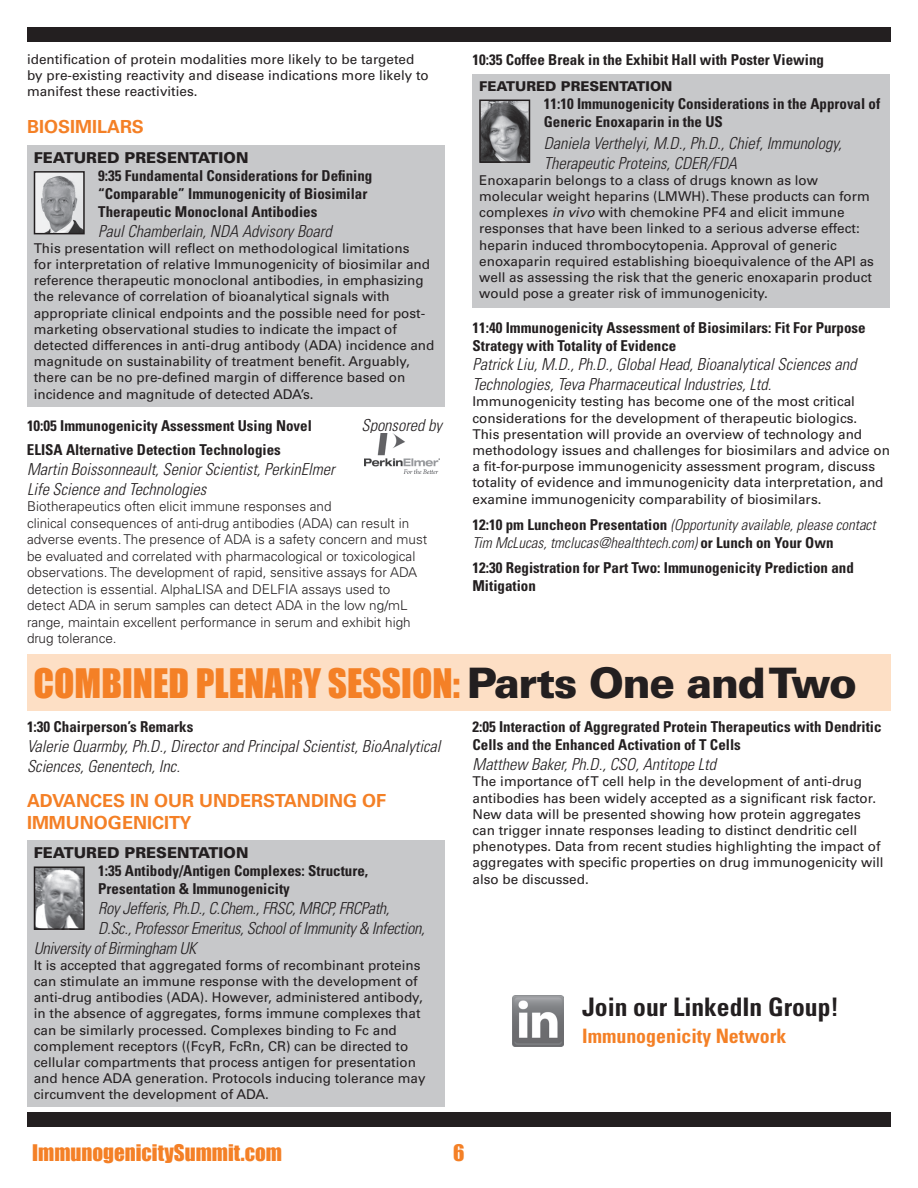
<style>
.page{position:relative;width:918px;height:1188px;background:#fff}
.page>*{position:absolute;margin:0;border:0;box-sizing:border-box;transform-origin:0 0}
.t1{font:900 42px "Univers LT Std";color:#231f20}
.t2{font:37.35px "Impact";color:#f48026}
.t3{font:700 condensed 25.5px "Univers LT Std";color:#231f20}
.t4{font:21px "Impact";color:#f48026}
.t5{font:700 condensed 19.8px "Univers LT Std";color:#f48026}
.t6{font:700 18px/21.6px "Univers LT Std";color:#f48026}
.t7{font:italic 300 condensed 16.5px/19.8px "Univers LT Std";color:#231f20}
.t8{font:italic 300 condensed 16.5px "Univers LT Std";letter-spacing:-.02em;color:#231f20}
.t9{font:700 condensed 15px/18px "Univers LT Std";color:#231f20}
.t10{font:italic 300 condensed 15px/18px "Univers LT Std";color:#231f20}
.t11{font:900 15px "Univers LT Std";color:#231f20}
.t12{font:13.5px/16.2px "Univers LT Std";color:#231f20}
.t13{font:300 13.5px/16.5px "Univers LT Std";color:#231f20}
.t14{font:900 13.5px "Univers LT Std";color:#231f20}
.s1{font-style:italic}
.s2{font-weight:700;font-style:normal}
.s3{font-family:"Impact";font-weight:400;font-size:37.35px;color:#f48026}
</style>
<div class="page">
<div style="left:27px;top:1112px;width:864px;height:14px;background:#231f20"></div>
<div style="left:27px;top:145px;width:418px;height:262px;background:#c7c8ca"></div>
<img style="left:37px;top:174px;width:45px;height:57px">
<div style="left:34px;top:171px;width:51px;height:63px;border:2px solid #231f20"></div>
<img style="left:364px;top:434px;width:75px;height:40px">
<div style="left:472px;top:75px;width:418px;height:233px;background:#c7c8ca"></div>
<img style="left:482px;top:103px;width:45px;height:57px">
<div style="left:479px;top:100px;width:51px;height:63px;border:2px solid #231f20"></div>
<div style="left:27px;top:27px;width:864px;height:14px;background:#231f20"></div>
<div style="left:27px;top:655px;width:864px;height:56px;background:#fddfc5"></div>
<div style="left:27px;top:841px;width:418px;height:266px;background:#c7c8ca"></div>
<img style="left:37px;top:870px;width:45px;height:57px">
<div style="left:34px;top:867px;width:51px;height:63px;border:2px solid #231f20"></div>
<img style="left:513px;top:995px;width:51px;height:51px">
<p class="t12" style="left:27px;top:51px;width:403px">identification of protein modalities more likely to be targeted by pre-existing reactivity and disease indications more likely to manifest these reactivities.</p>
<h3 class="t6" style="left:27px;top:116px;width:118px">BIOSIMILARS</h3>
<p class="t11" style="left:34px;top:148px;width:21px">FEATURED</p>
<p class="t11" style="left:125px;top:148px;width:53px">PRESENTATI</p>
<p class="t11" style="left:224px;top:148px;width:24px">ON</p>
<p class="t9" style="left:98px;top:166px;width:276px">9:35 Fundamental Considerations for Defining “Comparable” Immunogenicity of Biosimilar<br>Therapeutic Monoclonal Antibodies</p>
<p class="t7" style="left:98px;top:221px;width:235px">Paul Chamberlain, NDA Advisory Board</p>
<p class="t12" style="left:34px;top:240px;width:402px">This presentation will reflect on methodological limitations<br>for interpretation of relative Immunogenicity of biosimilar and reference therapeutic monoclonal antibodies, in emphasizing the relevance of correlation of bioanalytical signals with appropriate clinical endpoints and the possible need for post&shy;marketing observational studies to indicate the impact of detected differences in anti-drug antibody (ADA) incidence and magnitude on sustainability of treatment benefit. Arguably, there can be no pre-defined margin of difference based on incidence and magnitude of detected ADA’s.</p>
<p class="t9" style="left:27px;top:417px;width:286px">10:05 Immunogenicity Assessment Using Novel</p>
<p class="t7" style="left:361px;top:415px;width:82px">Sponsored by</p>
<p class="t9" style="left:27px;top:441px;width:255px">ELISA Alternative Detection Technologies</p>
<p class="t7" style="left:27px;top:459px;width:309px">Martin Boissonneault, Senior Scientist, PerkinElmer<br>Life Science and Technologies</p>
<p class="t13" style="left:27px;top:498px;width:402px">Biotherapeutics often elicit immune responses and<br>clinical consequences of anti-drug antibodies (ADA) can result in adverse events. The presence of ADA is a safety concern and must be evaluated and correlated with pharmacological or toxicological observations. The development of rapid, sensitive assays for ADA detection is essential. AlphaLISA and DELFIA assays used to detect ADA in serum samples can detect ADA in the low ng/mL range, maintain excellent performance in serum and exhibit high drug tolerance.</p>
<p class="t9" style="left:472px;top:50px;width:353px">10:35 Coffee Break in the Exhibit Hall with Poster Viewing</p>
<p class="t14" style="left:479px;top:78px;width:19px">FEATURED</p>
<p class="t14" style="left:561px;top:78px;width:48px">PRESENTATI</p>
<p class="t14" style="left:650px;top:78px;width:22px">ON</p>
<p class="t9" style="left:544px;top:95px;width:338px">11:10 Immunogenicity Considerations in the Approval of<br>Generic Enoxaparin in the US</p>
<p class="t7" style="left:544px;top:133px;width:300px">Daniela Verthelyi, M.D., Ph.D., Chief, Immunology,<br>Therapeutic Proteins, CDER/FDA</p>
<p class="t12" style="left:479px;top:172px;width:396px">Enoxaparin belongs to a class of drugs known as low molecular weight heparins (LMWH). These products can form complexes <span class="s1">in vivo</span> with chemokine PF4 and elicit immune responses that have been linked to a serious adverse effect: heparin induced thrombocytopenia. Approval of generic enoxaparin required establishing bioequivalence of the API as well as assessing the risk that the generic enoxaparin product would pose a greater risk of immunogenicity.</p>
<p class="t9" style="left:472px;top:318px;width:395px">11:40 Immunogenicity Assessment of Biosimilars: Fit For Purpose<br>Strategy with Totality of Evidence</p>
<p class="t7" style="left:472px;top:355px;width:385px">Patrick Liu, M.D., Ph.D., Global Head, Bioanalytical Sciences and<br>Technologies, Teva Pharmaceutical Industries, Ltd.</p>
<p class="t12" style="left:472px;top:394px;width:419px">Immunogenicity testing has become one of the most critical considerations for the development of therapeutic biologics.<br>This presentation will provide an overview of technology and methodology issues and challenges for biosimilars and advice on a fit-for-purpose immunogenicity assessment program, discuss totality of evidence and immunogenicity data interpretation, and examine immunogenicity comparability of biosimilars.</p>
<p class="t10" style="left:472px;top:516px;width:405px"><span class="s2">12:10 pm Luncheon Presentation</span> (Opportunity available, please contact<br>Tim McLucas, tmclucas@healthtech.com) <span class="s2">or Lunch on Your Own</span></p>
<p class="t9" style="left:472px;top:559px;width:383px">12:30 Registration for Part Two: Immunogenicity Prediction and<br>Mitigation</p>
<h2 class="t2" style="left:34px;top:654px;width:347px">Combined Plenary Sessio</h2>
<h1 class="t1" style="left:432px;top:657px;width:426px"><span class="s3">n:</span> Parts One and Two</h1>
<p class="t9" style="left:27px;top:718px;width:168px">1:30 Chairperson’s Remarks</p>
<p class="t7" style="left:27px;top:737px;width:415px">Valerie Quarmby, Ph.D., Director and Principal Scientist, BioAnalytical<br>Sciences, Genentech, Inc.</p>
<h3 class="t6" style="left:27px;top:790px;width:361px">ADVANCES IN OUR UNDERSTANDING OF<br>IMMUNOGENICITY</h3>
<p class="t11" style="left:34px;top:843px;width:21px">FEATURED</p>
<p class="t11" style="left:125px;top:843px;width:53px">PRESENTATI</p>
<p class="t11" style="left:224px;top:843px;width:24px">ON</p>
<p class="t9" style="left:98px;top:862px;width:271px">1:35 Antibody/Antigen Complexes: Structure,<br>Presentation &amp; Immunogenicity</p>
<p class="t8" style="left:98px;top:898px;width:293px">Roy Jefferis, Ph.D., C.Chem., FRSC, MRCP, FRCPath,</p>
<p class="t8" style="left:98px;top:918px;width:328px">D.Sc., Professor Emeritus, School of Immunity &amp; Infection,</p>
<p class="t8" style="left:34px;top:938px;width:164px">University of Birmingham UK</p>
<p class="t12" style="left:34px;top:957px;width:393px">It is accepted that aggregated forms of recombinant proteins can stimulate an immune response with the development of anti-drug antibodies (ADA). However, administered antibody, in the absence of aggregates, forms immune complexes that can be similarly processed. Complexes binding to Fc and complement receptors ((FcyR, FcRn, CR) can be directed to cellular compartments that process antigen for presentation and hence ADA generation. Protocols inducing tolerance may circumvent the development of ADA.</p>
<p class="t9" style="left:472px;top:718px;width:411px">2:05 Interaction of Aggregrated Protein Therapeutics with Dendritic<br>Cells and the Enhanced Activation of T Cells</p>
<p class="t7" style="left:472px;top:755px;width:245px">Matthew Baker, Ph.D., CSO, Antitope Ltd</p>
<p class="t12" style="left:472px;top:773px;width:413px">The importance of T cell help in the development of anti-drug antibodies has been widely accepted as a significant risk factor.<br>New data will be presented showing how protein aggregates can trigger innate responses leading to distinct dendritic cell phenotypes. Data from recent studies highlighting the impact of aggregates with specific properties on drug immunogenicity will also be discussed.</p>
<h3 class="t3" style="left:582px;top:991px;width:258px">Join our LinkedIn Group!</h3>
<h3 class="t5" style="left:582px;top:1024px;width:206px">Immunogenicity Network</h3>
<h3 class="t4" style="left:32px;top:1136px;width:252px">ImmunogenicitySummit.com</h3>
<h3 class="t4" style="left:453px;top:1136px;width:13px">6</h3>
</div>
